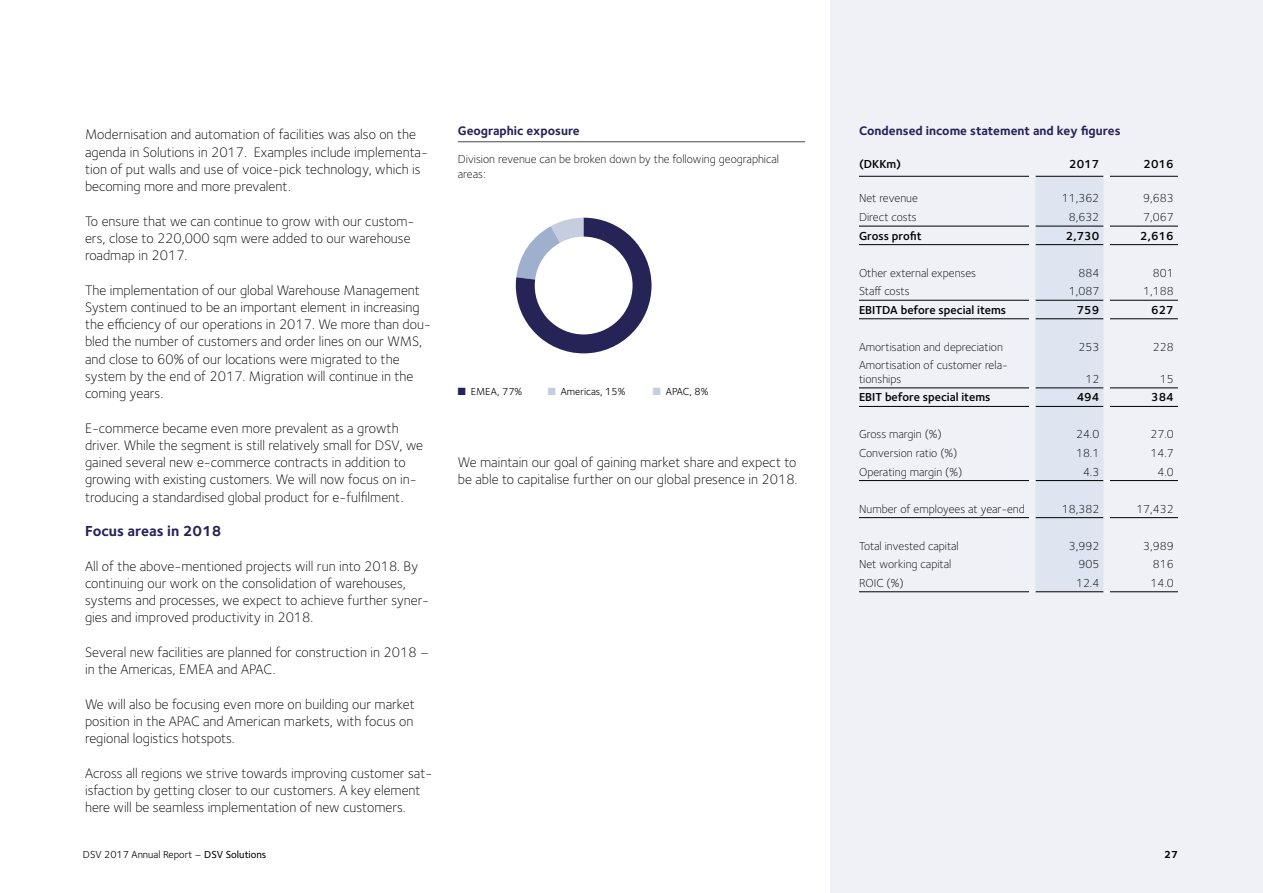
<style>
.page{position:relative;width:1263px;height:893px;background:#fff}
.page>*{position:absolute;margin:0;border:0;box-sizing:border-box;transform-origin:0 0}
.t1{font:700 15px "Foundry Sterling OT3";color:#262357}
.t2{font:300 14.25px/17.2px "Foundry Sterling OT3";color:#000}
.t3{font:700 12.75px "Foundry Sterling OT3";color:#262357}
.t4{font:300 12px/13.5px "Foundry Sterling OT3";color:#000}
.t5{font:600 12px "Foundry Sterling OT3";color:#000}
.t6{font:10.5px "Foundry Sterling OT3";color:#000}
.t7{font:700 10.5px "Foundry Sterling OT3";color:#000}
.s1{color:#262357}
.s2{color:#c6cddf}
.s3{font-weight:500}
</style>
<div class="page">
<div style="left:831px;top:0;width:432px;height:893px;background:#eff1f7"></div>
<hr style="left:859px;top:176px;width:170px;height:1px;background:#000">
<hr style="left:1110px;top:176px;width:68px;height:1px;background:#000">
<hr style="left:859px;top:226px;width:170px;height:1px;background:#000">
<hr style="left:1110px;top:226px;width:68px;height:1px;background:#000">
<hr style="left:859px;top:244px;width:170px;height:1px;background:#000">
<hr style="left:1110px;top:244px;width:68px;height:1px;background:#000">
<hr style="left:859px;top:388px;width:170px;height:1px;background:#000">
<hr style="left:1110px;top:388px;width:68px;height:1px;background:#000">
<hr style="left:859px;top:406px;width:170px;height:1px;background:#000">
<hr style="left:1110px;top:406px;width:68px;height:1px;background:#000">
<hr style="left:859px;top:480px;width:170px;height:1px;background:#000">
<hr style="left:1110px;top:480px;width:68px;height:1px;background:#000">
<hr style="left:859px;top:517px;width:170px;height:1px;background:#000">
<hr style="left:1110px;top:517px;width:68px;height:1px;background:#000">
<hr style="left:859px;top:300px;width:170px;height:1px;background:#000">
<hr style="left:1110px;top:300px;width:68px;height:1px;background:#000">
<hr style="left:859px;top:318px;width:170px;height:1px;background:#000">
<hr style="left:1110px;top:318px;width:68px;height:1px;background:#000">
<hr style="left:859px;top:591px;width:170px;height:1px;background:#000">
<hr style="left:1110px;top:591px;width:68px;height:1px;background:#000">
<svg style="left:1030px;top:176px;width:79px;height:416px"></svg>
<hr style="left:458px;top:141px;width:347px;height:1px;background:#484848">
<svg style="left:516px;top:218px;width:135px;height:135px"></svg>
<div style="left:535px;top:237px;width:97px;height:97px;background:#fff;border-radius:50%"></div>
<p class="t2" style="left:85px;top:125px;width:344px">Modernisation and automation of facilities was also on the agenda in Solutions in 2017. Examples include implementa&shy;tion of put walls and use of voice-pick technology, which is becoming more and more prevalent.</p>
<p class="t2" style="left:85px;top:211px;width:331px">To ensure that we can continue to grow with our custom&shy;ers, close to 220,000 sqm were added to our warehouse roadmap in 2017.</p>
<p class="t2" style="left:85px;top:280px;width:347px">The implementation of our global Warehouse Management System continued to be an important element in increasing the efficiency of our operations in 2017. We more than dou&shy;bled the number of customers and order lines on our WMS, and close to 60% of our locations were migrated to the system by the end of 2017. Migration will continue in the coming years.</p>
<p class="t2" style="left:85px;top:418px;width:339px">E-commerce became even more prevalent as a growth driver. While the segment is still relatively small for DSV, we gained several new e-commerce contracts in addition to growing with existing customers. We will now focus on in&shy;troducing a standardised global product for e-fulfilment.</p>
<p class="t1" style="left:85px;top:519px;width:138px">Focus areas in 2018</p>
<p class="t2" style="left:85px;top:556px;width:346px">All of the above-mentioned projects will run into 2018. By continuing our work on the consolidation of warehouses, systems and processes, we expect to achieve further syner&shy;gies and improved productivity in 2018.</p>
<p class="t2" style="left:85px;top:643px;width:346px">Several new facilities are planned for construction in 2018 – in the Americas, EMEA and APAC.</p>
<p class="t2" style="left:85px;top:694px;width:331px;text-align:justify">We will also be focusing even more on building our market position in the APAC and American markets, with focus on regional logistics hotspots.</p>
<p class="t2" style="left:85px;top:763px;width:349px">Across all regions we strive towards improving customer sat&shy;isfaction by getting closer to our customers. A key element here will be seamless implementation of new customers.</p>
<p class="t3" style="left:458px;top:121px;width:123px">Geographic exposure</p>
<p class="t4" style="left:458px;top:151px;width:323px;line-height:15px">Division revenue can be broken down by the following geographical areas:</p>
<p class="t6" style="left:458px;top:384px;width:66px"><span class="s1">■</span> EMEA, 77%</p>
<p class="t6" style="left:548px;top:384px;width:79px"><span class="s2">■</span> Americas, 15%</p>
<p class="t6" style="left:653px;top:384px;width:57px"><span class="s2">■</span> APAC, 8%</p>
<p class="t2" style="left:458px;top:453px;width:341px">We maintain our goal of gaining market share and expect to be able to capitalise further on our global presence in 2018.</p>
<p class="t3" style="left:859px;top:121px;width:263px">Condensed income statement and key figures</p>
<p class="t5" style="left:859px;top:154px;width:44px">(DKKm)</p>
<p class="t5" style="left:1069px;top:154px;width:32px">2017</p>
<p class="t5" style="left:1143px;top:154px;width:32px">2016</p>
<p class="t4" style="left:859px;top:191px;width:60px">Net revenue</p>
<p class="t4" style="left:1062px;top:191px;width:39px">11,362</p>
<p class="t4" style="left:1143px;top:191px;width:32px">9,683</p>
<p class="t4" style="left:859px;top:210px;width:59px">Direct costs</p>
<p class="t4" style="left:1069px;top:210px;width:32px">8,632</p>
<p class="t4" style="left:1143px;top:210px;width:32px">7,067</p>
<p class="t5" style="left:859px;top:226px;width:64px">Gross profit</p>
<p class="t5" style="left:1066px;top:226px;width:35px">2,730</p>
<p class="t5" style="left:1140px;top:226px;width:35px">2,616</p>
<p class="t4" style="left:859px;top:265px;width:119px">Other external expenses</p>
<p class="t4" style="left:1078px;top:265px;width:22px">884</p>
<p class="t4" style="left:1153px;top:265px;width:22px">801</p>
<p class="t4" style="left:859px;top:284px;width:52px">Staff costs</p>
<p class="t4" style="left:1069px;top:284px;width:32px">1,087</p>
<p class="t4" style="left:1143px;top:284px;width:32px">1,188</p>
<p class="t5" style="left:859px;top:300px;width:149px">EBITDA before special items</p>
<p class="t5" style="left:1077px;top:300px;width:24px">759</p>
<p class="t5" style="left:1151px;top:300px;width:24px">627</p>
<p class="t4" style="left:859px;top:339px;width:145px">Amortisation and depreciation</p>
<p class="t4" style="left:1078px;top:339px;width:22px">253</p>
<p class="t4" style="left:1153px;top:339px;width:22px">228</p>
<p class="t4" style="left:859px;top:358px;width:150px">Amortisation of customer rela&shy;tionships</p>
<p class="t4" style="left:1085px;top:371px;width:15px">12</p>
<p class="t4" style="left:1160px;top:371px;width:15px">15</p>
<p class="t5" style="left:859px;top:388px;width:133px">EBIT before special items</p>
<p class="t5" style="left:1077px;top:388px;width:24px">494</p>
<p class="t5" style="left:1151px;top:388px;width:24px">384</p>
<p class="t4" style="left:859px;top:427px;width:84px">Gross margin (%)</p>
<p class="t4" style="left:1076px;top:427px;width:25px">24.0</p>
<p class="t4" style="left:1150px;top:427px;width:25px">27.0</p>
<p class="t4" style="left:859px;top:445px;width:100px">Conversion ratio (%)</p>
<p class="t4" style="left:1076px;top:445px;width:25px">18.1</p>
<p class="t4" style="left:1150px;top:445px;width:25px">14.7</p>
<p class="t4" style="left:859px;top:464px;width:105px">Operating margin (%)</p>
<p class="t4" style="left:1083px;top:464px;width:18px">4.3</p>
<p class="t4" style="left:1157px;top:464px;width:18px">4.0</p>
<p class="t4" style="left:859px;top:501px;width:167px">Number of employees at year-end</p>
<p class="t4" style="left:1062px;top:501px;width:39px">18,382</p>
<p class="t4" style="left:1136px;top:501px;width:39px">17,432</p>
<p class="t4" style="left:859px;top:538px;width:101px">Total invested capital</p>
<p class="t4" style="left:1069px;top:538px;width:32px">3,992</p>
<p class="t4" style="left:1143px;top:538px;width:32px">3,989</p>
<p class="t4" style="left:859px;top:557px;width:94px">Net working capital</p>
<p class="t4" style="left:1078px;top:557px;width:22px">905</p>
<p class="t4" style="left:1153px;top:557px;width:22px">816</p>
<p class="t4" style="left:859px;top:575px;width:46px">ROIC (%)</p>
<p class="t4" style="left:1076px;top:575px;width:25px">12.4</p>
<p class="t4" style="left:1150px;top:575px;width:25px">14.0</p>
<p class="t6" style="left:83px;top:846px;width:185px">DSV 2017 Annual Report – <span class="s3">DSV Solutions</span></p>
<p class="t7" style="left:1164px;top:846px;width:15px">27</p>
</div>
